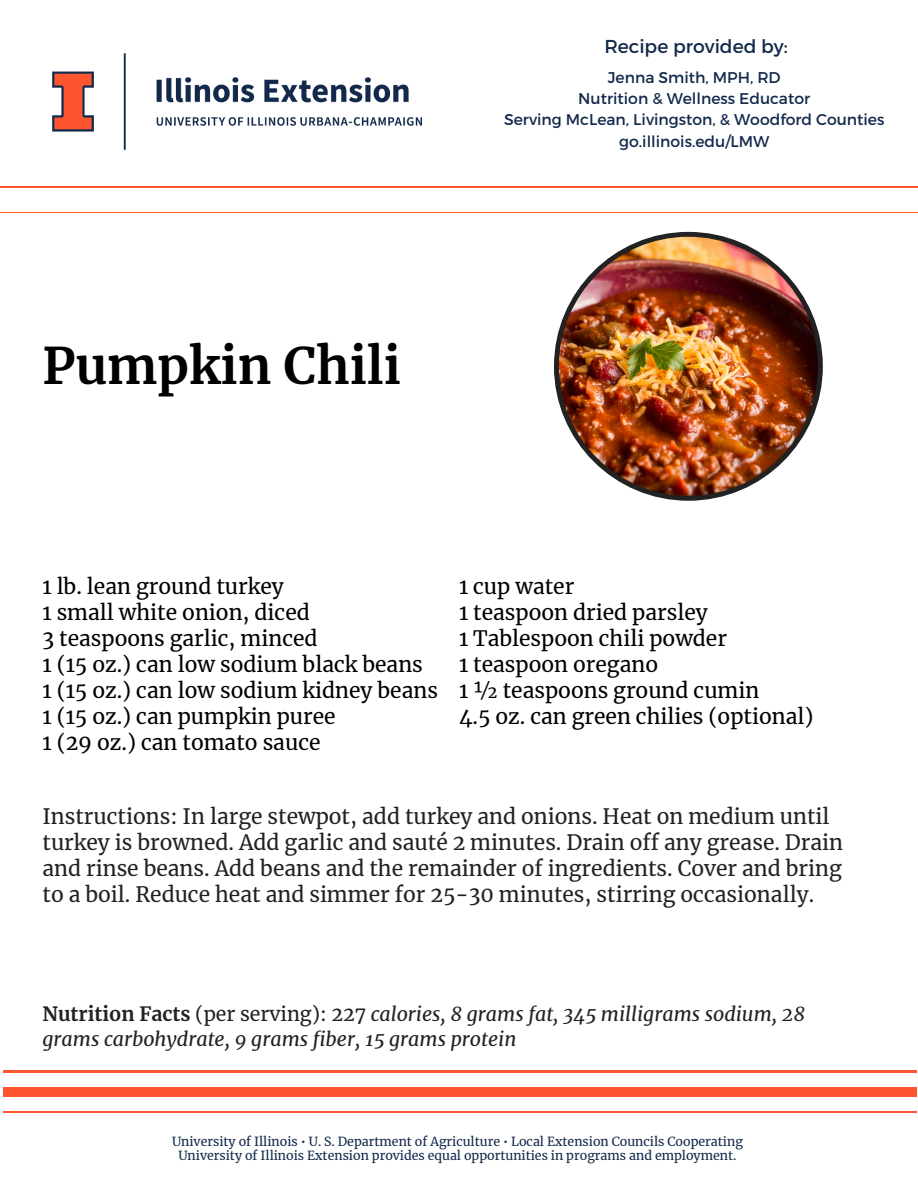
<style>
.page{position:relative;width:918px;height:1188px;background:#fff}
.page>*{position:absolute;margin:0;border:0;box-sizing:border-box;transform-origin:0 0}
.t1{font:700 49.8px "Merriweather";color:#000}
.t2{font:21px/25.8px "Merriweather";color:#000}
.t3{font:21px/25.8px "Merriweather";color:#222}
.t4{font:italic 19.5px/24.8px "Merriweather";color:#222}
.t5{font:18.75px "Montserrat";color:#13294b}
.t6{font:15.6px/21.3px "Montserrat";color:#13294b;text-align:center}
.t7{font:12.45px/14.7px "Merriweather";color:#13294b;text-align:center}
.s1{font-weight:700;font-style:normal}
.s2{font-style:normal}
</style>
<div class="page">
<hr style="left:0;top:186px;width:918px;height:2px;background:#ff552e">
<hr style="left:0;top:212px;width:918px;height:1px;background:#ff552e">
<hr style="left:3px;top:1071px;width:914px;height:2px;background:#ff552e">
<div style="left:3px;top:1087px;width:914px;height:10px;background:#ff552e"></div>
<hr style="left:3px;top:1111px;width:914px;height:1px;background:#ff552e">
<img style="left:554px;top:232px;width:269px;height:269px">
<img style="left:52px;top:53px;width:370px;height:97px">
<p class="t5" style="left:604px;top:35px;width:185px">Recipe provided by:</p>
<p class="t6" style="left:504px;top:66px;width:382px">Jenna Smith, MPH, RD<br>Nutrition &amp; Wellness Educator<br>Serving McLean, Livingston, &amp; Woodford Counties go.illinois.edu/LMW</p>
<h1 class="t1" style="left:42px;top:335px;width:360px">Pumpkin Chili</h1>
<p class="t2" style="left:42px;top:574px;width:397px">1 lb. lean ground turkey<br>1 small white onion, diced<br>3 teaspoons garlic, minced<br>1 (15 oz.) can low sodium black beans<br>1 (15 oz.) can low sodium kidney beans<br>1 (15 oz.) can pumpkin puree<br>1 (29 oz.) can tomato sauce</p>
<p class="t2" style="left:459px;top:574px;width:356px">1 cup water<br>1 teaspoon dried parsley<br>1 Tablespoon chili powder<br>1 teaspoon oregano<br>1 ½ teaspoons ground cumin<br>4.5 oz. can green chilies (optional)</p>
<p class="t3" style="left:42px;top:804px;width:802px">Instructions: In large stewpot, add turkey and onions. Heat on medium until turkey is browned. Add garlic and sauté 2 minutes. Drain off any grease. Drain and rinse beans. Add beans and the remainder of ingredients. Cover and bring to a boil. Reduce heat and simmer for 25-30 minutes, stirring occasionally.</p>
<p class="t4" style="left:42px;top:1002px;width:764px"><span class="s1">Nutrition Facts</span> <span class="s2">(per serving): 227</span> calories, 8 grams fat, 345 milligrams sodium, 28 grams carbohydrate, 9 grams fiber, 15 grams protein</p>
<p class="t7" style="left:172px;top:1134px;width:572px">University of Illinois • U. S. Department of Agriculture • Local Extension Councils Cooperating<br>University of Illinois Extension provides equal opportunities in programs and employment.</p>
</div>
